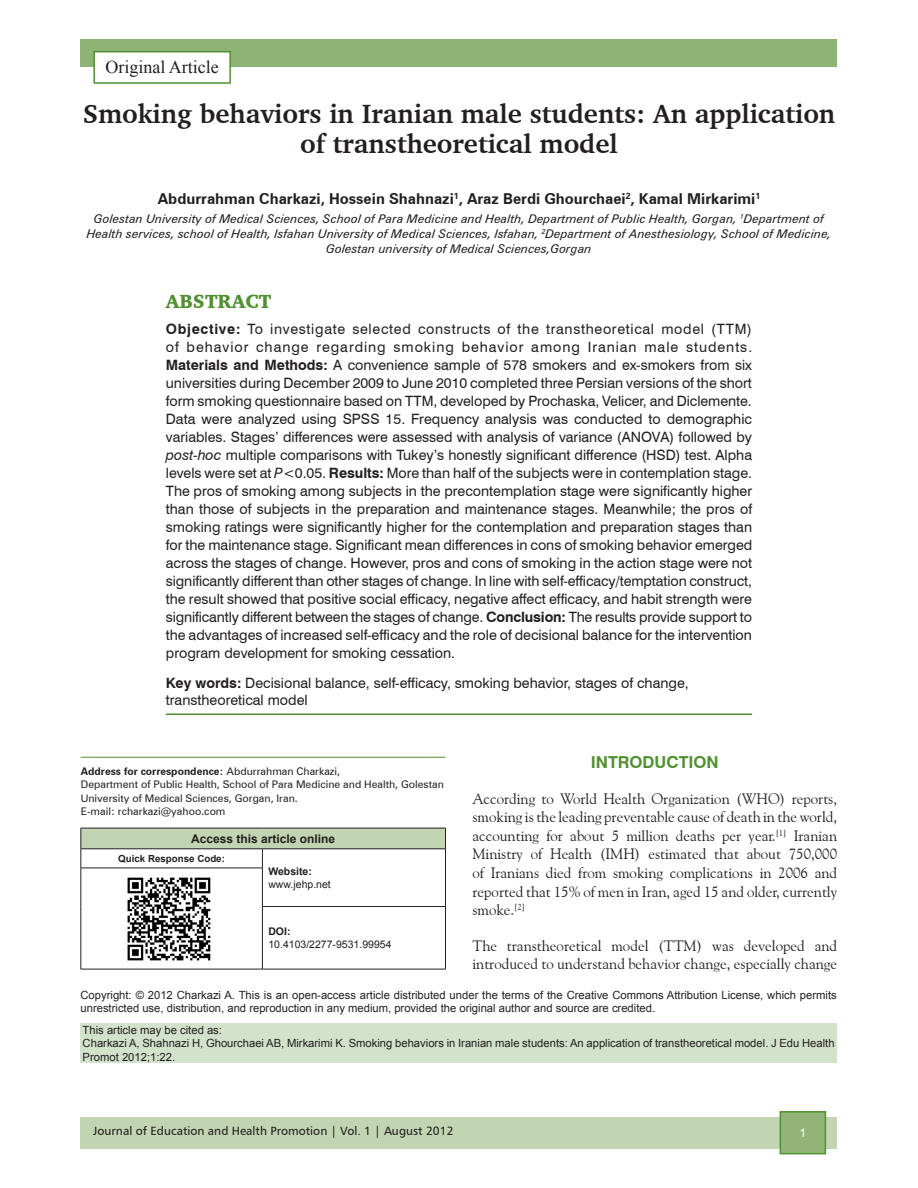
<style>
.page{position:relative;width:918px;height:1188px;background:#fff}
.page>*{position:absolute;margin:0;border:0;box-sizing:border-box;transform-origin:0 0}
.t1{font:700 27px/30px "Charter BT";color:#231f20;text-align:center}
.t2{font:900 19.5px "Charter BT";color:#509030}
.t3{font:18px "Times New Roman";color:#231f20}
.t4{font:700 16.5px "Swiss 721 BT";color:#509030}
.t5{font:15px/18.6px "Goudy Old Style BT";color:#231f20;text-align:justify}
.t6{font:700 15px "Zurich BT";color:#231f20}
.t7{font:14.25px/18px "Swiss 721 BT";color:#231f20;text-align:justify}
.t8{font:italic 12px/15px "Zurich BT";color:#231f20;text-align:center}
.t9{font:12px "Humanist 777 BT Roman B";color:#231f20}
.t10{font:700 12px "Arial";color:#231f20}
.t11{font:12px "Arial";color:#fff}
.t12{font:11.25px/13.5px "Arial";color:#231f20}
.t13{font:10.5px/13.5px "Zurich BT";color:#231f20}
.t14{font:10.5px "Arial";color:#231f20}
.t15{font:700 10.5px "Arial";color:#231f20}
.t16{font:700 9.75px "Arial";color:#231f20}
.s1{font-weight:700}
.s2{font-style:italic}
</style>
<div class="page">
<div style="left:81px;top:39px;width:756px;height:28px;background:#8eb475"></div>
<div style="left:81px;top:1117px;width:756px;height:31px;background:#c2d5b2"></div>
<div style="left:780px;top:1111px;width:46px;height:43px;background:#90b577;border:2px solid #509030"></div>
<hr style="left:81px;top:757px;width:365px;height:1px;background:#509030">
<hr style="left:166px;top:713px;width:586px;height:2px;background:#509030">
<div style="left:81px;top:828px;width:365px;height:21px;background:#c2d5b2"></div>
<hr style="left:81px;top:828px;width:181px;height:1px;background:#231f20">
<hr style="left:262px;top:828px;width:184px;height:1px;background:#231f20">
<hr style="left:81px;top:849px;width:181px;height:1px;background:#231f20">
<svg style="left:81px;top:828px;width:1px;height:40px"></svg>
<hr style="left:262px;top:849px;width:184px;height:1px;background:#231f20">
<svg style="left:445px;top:828px;width:1px;height:40px"></svg>
<hr style="left:445px;top:868px;width:1px;height:38px;background:#231f20">
<hr style="left:81px;top:868px;width:182px;height:1px;background:#231f20">
<hr style="left:81px;top:868px;width:1px;height:39px;background:#231f20">
<hr style="left:81px;top:907px;width:1px;height:62px;background:#231f20">
<hr style="left:445px;top:907px;width:1px;height:62px;background:#231f20">
<hr style="left:262px;top:969px;width:184px;height:1px;background:#231f20">
<svg style="left:262px;top:849px;width:1px;height:19px"></svg>
<hr style="left:262px;top:868px;width:1px;height:38px;background:#231f20">
<hr style="left:262px;top:907px;width:1px;height:62px;background:#231f20">
<hr style="left:81px;top:969px;width:181px;height:1px;background:#231f20">
<hr style="left:262px;top:906px;width:184px;height:1px;background:#231f20">
<img style="left:127px;top:877px;width:84px;height:84px">
<div style="left:94px;top:52px;width:136px;height:31px;background:#fff"></div>
<div style="left:93px;top:51px;width:138px;height:33px;border:2px solid #509030"></div>
<div style="left:81px;top:1023px;width:756px;height:40px;background:#d3e2ca"></div>
<p class="t3" style="left:105px;top:55px;width:115px">Original Article</p>
<h1 class="t1" style="left:83px;top:98px;width:754px">Smoking behaviors in Iranian male students: An application of transtheoretical model</h1>
<p class="t6" style="left:158px;top:189px;width:604px">Abdurrahman Charkazi, Hossein Shahnazi<sup>1</sup>, Araz Berdi Ghourchaei<sup>2</sup>, Kamal Mirkarimi<sup>1</sup></p>
<p class="t8" style="left:87px;top:211px;width:746px">Golestan University of Medical Sciences, School of Para Medicine and Health, Department of Public Health, Gorgan, <sup>1</sup>Department of<br>Health services, school of Health, Isfahan University of Medical Sciences, Isfahan, <sup>2</sup>Department of Anesthesiology, School of Medicine,<br>Golestan university of Medical Sciences,Gorgan</p>
<h2 class="t2" style="left:166px;top:289px;width:107px">ABSTRACT</h2>
<p class="t7" style="left:166px;top:320px;width:588px"><span class="s1">Objective:</span> To investigate selected constructs of the transtheoretical model (TTM) of behavior change regarding smoking behavior among Iranian male students.<br><span class="s1">Materials and Methods:</span> A convenience sample of 578 smokers and ex‑smokers from six universities during December 2009 to June 2010 completed three Persian versions of the short form smoking questionnaire based on TTM, developed by Prochaska, Velicer, and Diclemente.<br>Data were analyzed using SPSS 15. Frequency analysis was conducted to demographic variables. Stages’ differences were assessed with analysis of variance (ANOVA) followed by <span class="s2">post</span>‑<span class="s2">hoc</span> multiple comparisons with Tukey’s honestly significant difference (HSD) test. Alpha levels were set at <span class="s2">P</span>&lt;0.05. <span class="s1">Results:</span> More than half of the subjects were in contemplation stage.<br>The pros of smoking among subjects in the precontemplation stage were significantly higher than those of subjects in the preparation and maintenance stages. Meanwhile; the pros of smoking ratings were significantly higher for the contemplation and preparation stages than for the maintenance stage. Significant mean differences in cons of smoking behavior emerged across the stages of change. However, pros and cons of smoking in the action stage were not significantly different than other stages of change. In line with self‑efficacy/temptation construct, the result showed that positive social efficacy, negative affect efficacy, and habit strength were significantly different between the stages of change. <span class="s1">Conclusion:</span> The results provide support to the advantages of increased self‑efficacy and the role of decisional balance for the intervention program development for smoking cessation.</p>
<p class="t7" style="left:166px;top:674px;width:524px;line-height:17.1px"><span class="s1">Key words:</span> Decisional balance, self‑efficacy, smoking behavior, stages of change, transtheoretical model</p>
<p class="t13" style="left:81px;top:764px;width:365px"><span class="s1">Address for correspondence:</span> Abdurrahman Charkazi,<br>Department of Public Health, School of Para Medicine and Health, Golestan University of Medical Sciences, Gorgan, Iran.<br>E‑mail: rcharkazi@yahoo.com</p>
<p class="t10" style="left:191px;top:831px;width:146px">Access this article online</p>
<p class="t16" style="left:118px;top:852px;width:108px">Quick Response Code:</p>
<p class="t15" style="left:268px;top:865px;width:45px">Website:</p>
<p class="t14" style="left:268px;top:877px;width:64px">www.jehp.net</p>
<p class="t15" style="left:268px;top:925px;width:24px">DOI:</p>
<p class="t14" style="left:268px;top:937px;width:125px">10.4103/2277-9531.99954</p>
<p class="t4" style="left:591px;top:752px;width:130px">INTRODUCTION</p>
<p class="t5" style="left:472px;top:789px;width:366px">According to World Health Organization (WHO) reports, smoking is the leading preventable cause of death in the world, accounting for about 5 million deaths per year.<sup>[1]</sup> Iranian Ministry of Health (IMH) estimated that about 750,000 of Iranians died from smoking complications in 2006 and reported that 15% of men in Iran, aged 15 and older, currently smoke.<sup>[2]</sup></p>
<p class="t5" style="left:472px;top:936px;width:366px">The transtheoretical model (TTM) was developed and introduced to understand behavior change, especially change</p>
<p class="t12" style="left:81px;top:988px;width:758px">Copyright: © 2012 Charkazi A. This is an open-access article distributed under the terms of the Creative Commons Attribution License, which permits unrestricted use, distribution, and reproduction in any medium, provided the original author and source are credited.</p>
<p class="t12" style="left:83px;top:1023px;width:754px">This article may be cited as:<br>Charkazi A, Shahnazi H, Ghourchaei AB, Mirkarimi K. Smoking behaviors in Iranian male students: An application of transtheoretical model. J Edu Health<br>Promot 2012;1:22.</p>
<p class="t9" style="left:93px;top:1123px;width:362px">Journal of Education and Health Promotion | Vol. 1 | August 2012</p>
<p class="t11" style="left:800px;top:1125px;width:8px">1</p>
</div>
